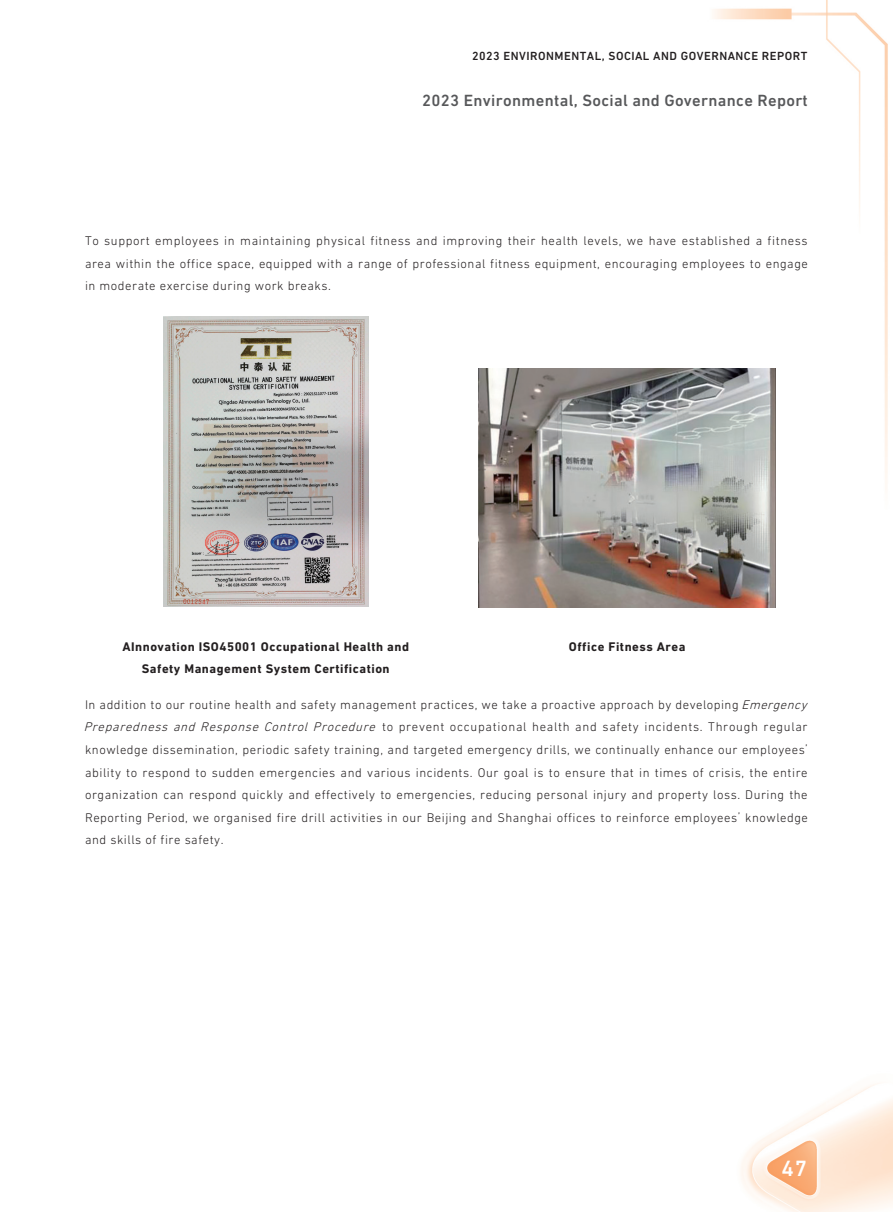
<style>
.page{position:relative;width:893px;height:1212px;background:#fff}
.page>*{position:absolute;margin:0;border:0;box-sizing:border-box;transform-origin:0 0}
.t1{font:500 22.5px "DIN Next LT Pro";color:#fff}
.t2{font:500 16.5px "DIN Next LT Pro";letter-spacing:.02em;color:#57585a}
._1__內文{font:300 12.75px/22.5px "DIN Next LT Pro";letter-spacing:.04em;color:#231f20;text-align:justify}
._1__內文-2{font:700 12.75px "DIN Next LT Pro";letter-spacing:.04em;color:#231f20}
.t3{font:500 12px "DIN Next LT Pro";letter-spacing:.04em;color:#231f20}
.s1{font-style:italic}
</style>
<div class="page">
<img style="left:163px;top:0;width:730px;height:1212px">
<img style="left:163px;top:317px;width:205px;height:290px">
<img style="left:479px;top:369px;width:297px;height:238px">
<p class="t3" style="left:472px;top:49px;width:337px">2023 ENVIRONMENTAL, SOCIAL AND GOVERNANCE REPORT</p>
<p class="t2" style="left:422px;top:91px;width:387px">2023 Environmental, Social and Governance Report</p>
<p class="_1__內文" style="left:85px;top:230px;width:724px">To support employees in maintaining physical fitness and improving their health levels, we have established a fitness area within the office space, equipped with a range of professional fitness equipment, encouraging employees to engage in moderate exercise during work breaks.</p>
<p class="_1__內文-2" style="left:122px;top:639px;width:288px">AInnovation ISO45001 Occupational Health and</p>
<p class="_1__內文-2" style="left:142px;top:661px;width:249px">Safety Management System Certification</p>
<p class="_1__內文-2" style="left:569px;top:639px;width:118px">Office Fitness Area</p>
<p class="_1__內文" style="left:84px;top:693px;width:728px;text-align:left">In addition to our routine health and safety management practices, we take a proactive approach by developing <span class="s1">Emergency Preparedness and Response Control Procedure</span> to prevent occupational health and safety incidents. Through regular knowledge dissemination, periodic safety training, and targeted emergency drills, we continually enhance our employees’ ability to respond to sudden emergencies and various incidents. Our goal is to ensure that in times of crisis, the entire organization can respond quickly and effectively to emergencies, reducing personal injury and property loss. During the Reporting Period, we organised fire drill activities in our Beijing and Shanghai offices to reinforce employees’ knowledge and skills of fire safety.</p>
<h1 class="t1" style="left:781px;top:1155px;width:27px">47</h1>
</div>
